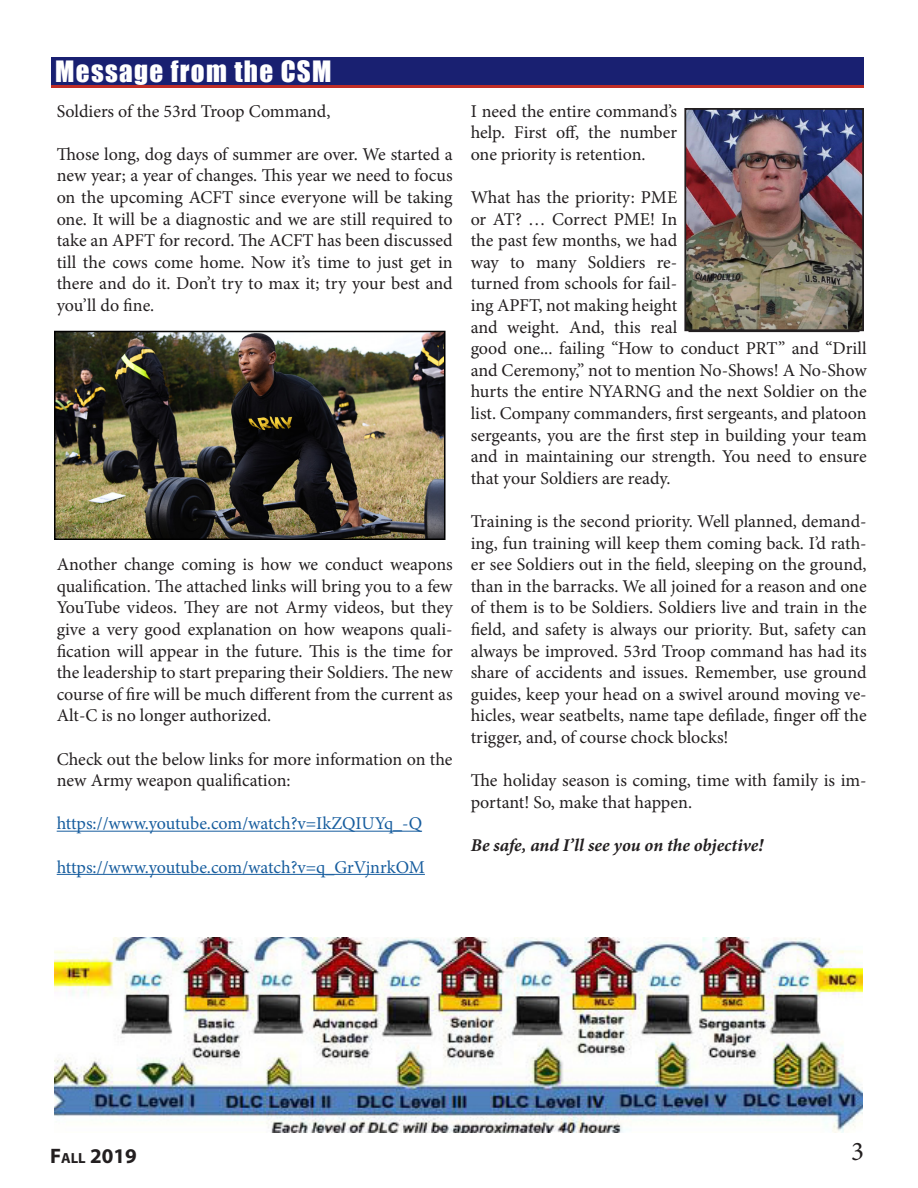
<style>
.page{position:relative;width:918px;height:1188px;background:#fff}
.page>*{position:absolute;margin:0;border:0;box-sizing:border-box;transform-origin:0 0}
.t1{font:27px "Impact";letter-spacing:.05em;color:#fff}
.t2{font:27px "Minion Pro";color:#231f20}
.t3{font:700 21px "Myriad Pro";color:#231f20}
.t4{font:18px/21.6px "Minion Pro";letter-spacing:-.005em;color:#231f20;text-align:justify}
.t5{font:18px "Minion Pro";letter-spacing:-.005em;color:#175d9e}
.t6{font:italic 700 18px "Minion Pro";letter-spacing:-.005em;color:#231f20}
.s1{font-size:14.7px}
</style>
<div class="page">
<div style="left:51px;top:60px;width:813px;height:27px;background:linear-gradient(to right,#192071,#192071)"></div>
<div style="left:51px;top:57px;width:813px;height:27px;background:#192071"></div>
<img style="left:57px;top:334px;width:386px;height:203px">
<div style="left:54px;top:331px;width:392px;height:209px;border:2px solid #000"></div>
<hr style="left:57px;top:831px;width:365px;height:1px;background:#175d9e">
<hr style="left:57px;top:874px;width:368px;height:1px;background:#175d9e">
<img style="left:54px;top:938px;width:808px;height:194px">
<img style="left:687px;top:111px;width:174px;height:217px">
<div style="left:684px;top:108px;width:180px;height:223px;border:2px solid #231f20"></div>
<p class="t1" style="left:55px;top:50px;width:278px">Message from the CSM</p>
<p class="t4" style="left:57px;top:100px;width:275px">Soldiers of the 53rd Troop Command,</p>
<p class="t4" style="left:57px;top:143px;width:398px">Those long, dog days of summer are over. We started a new year; a year of changes. This year we need to focus on the upcoming ACFT since everyone will be taking one. It will be a diagnostic and we are still required to take an APFT for record. The ACFT has been discussed till the cows come home. Now it’s time to just get in there and do it. Don’t try to max it; try your best and you’ll do fine.</p>
<p class="t4" style="left:57px;top:554px;width:398px">Another change coming is how we conduct weapons qualification. The attached links will bring you to a few YouTube videos. They are not Army videos, but they give a very good explanation on how weapons quali&shy;fication will appear in the future. This is the time for the leadership to start preparing their Soldiers. The new course of fire will be much different from the current as Alt-C is no longer authorized.</p>
<p class="t4" style="left:57px;top:748px;width:397px">Check out the below links for more information on the new Army weapon qualification:</p>
<p class="t5" style="left:57px;top:812px;width:367px">https://www.youtube.com/watch?v=IkZQIUYq_-Q</p>
<p class="t5" style="left:57px;top:855px;width:370px">https://www.youtube.com/watch?v=q_GrVjnrkOM</p>
<p class="t4" style="left:471px;top:100px;width:208px">I need the entire command’s help. First off, the number one priority is retention.</p>
<p class="t4" style="left:471px;top:187px;width:398px;text-align:left">What has the priority: PME<br>or AT? … Correct PME! In<br>the past few months, we had<br>way to many Soldiers re-<br>turned from schools for fail-<br>ing APFT, not making height<br>and weight. And, this real<br>good one... failing “How to conduct PRT” and “Drill and Ceremony,” not to mention No-Shows! A No-Show hurts the entire NYARNG and the next Soldier on the list. Company commanders, first sergeants, and platoon sergeants, you are the first step in building your team and in maintaining our strength. You need to ensure that your Soldiers are ready.</p>
<p class="t4" style="left:471px;top:511px;width:398px">Training is the second priority. Well planned, demand&shy;ing, fun training will keep them coming back. I’d rath&shy;er see Soldiers out in the field, sleeping on the ground, than in the barracks. We all joined for a reason and one of them is to be Soldiers. Soldiers live and train in the field, and safety is always our priority. But, safety can always be improved. 53rd Troop command has had its share of accidents and issues. Remember, use ground guides, keep your head on a swivel around moving ve&shy;hicles, wear seatbelts, name tape defilade, finger off the trigger, and, of course chock blocks!</p>
<p class="t4" style="left:471px;top:770px;width:398px">The holiday season is coming, time with family is im&shy;portant! So, make that happen.</p>
<p class="t6" style="left:471px;top:832px;width:294px">Be safe, and I’ll see you on the objective!</p>
<p class="t3" style="left:50px;top:1142px;width:88px">F<span class="s1">all</span> 2019</p>
<h1 class="t2" style="left:851px;top:1134px;width:14px">3</h1>
</div>
